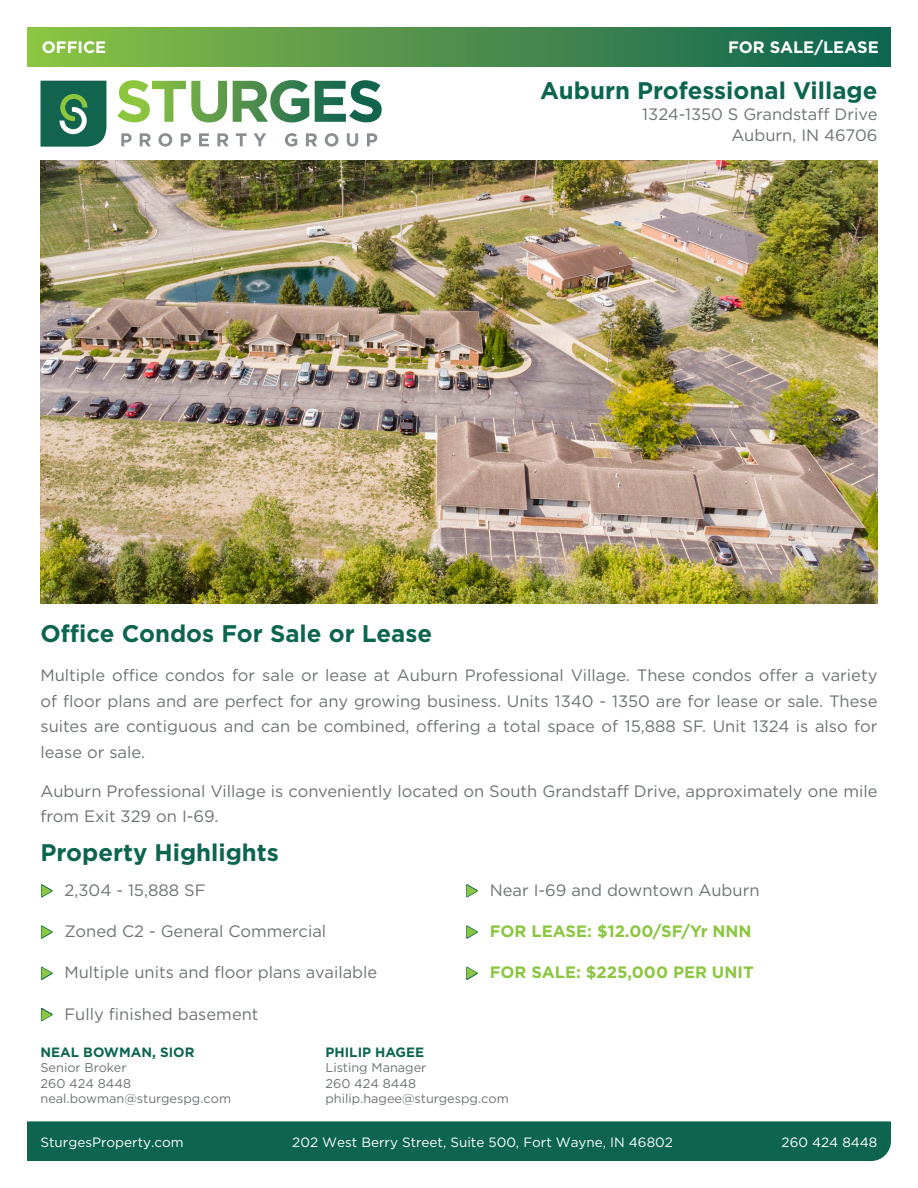
<style>
.page{position:relative;width:918px;height:1188px;background:#fff}
.page>*{position:absolute;margin:0;border:0;box-sizing:border-box;transform-origin:0 0}
.t1{font:700 24px "Gotham";color:#0d6550}
.t2{font:16.5px/25.5px "Gotham";color:#6f7274;text-align:right}
.t3{font:700 16.5px "Gotham";color:#8bc640}
.t4{font:700 16.5px "Gotham";color:#fff}
.t5{font:13.5px "Gotham";color:#fff}
.t6{font:700 13.5px "Gotham";color:#0d6550}
.t7{font:12.75px/15.3px "Gotham";color:#6f7274}
</style>
<div class="page">
<div style="left:27px;top:1121px;width:864px;height:40px;background:#0d6550"></div>
<div style="left:27px;top:27px;width:864px;height:40px;background:linear-gradient(to right,#8dc145,#0d6153)"></div>
<svg style="left:40px;top:81px;width:66px;height:66px;background:#2e775c"></svg>
<svg style="left:121px;top:133px;width:11px;height:13px"></svg>
<svg style="left:140px;top:133px;width:11px;height:13px"></svg>
<svg style="left:158px;top:133px;width:14px;height:14px"></svg>
<svg style="left:181px;top:133px;width:10px;height:13px"></svg>
<svg style="left:199px;top:133px;width:10px;height:13px"></svg>
<svg style="left:217px;top:133px;width:12px;height:13px"></svg>
<svg style="left:236px;top:133px;width:11px;height:13px"></svg>
<svg style="left:253px;top:133px;width:13px;height:13px"></svg>
<svg style="left:285px;top:133px;width:12px;height:14px"></svg>
<svg style="left:306px;top:133px;width:11px;height:13px"></svg>
<svg style="left:325px;top:133px;width:14px;height:14px"></svg>
<svg style="left:347px;top:133px;width:11px;height:14px"></svg>
<svg style="left:367px;top:133px;width:10px;height:13px"></svg>
<svg style="left:117px;top:80px;width:265px;height:43px"></svg>
<img style="left:40px;top:160px;width:838px;height:444px">
<p class="t4" style="left:42px;top:37px;width:66px">OFFICE</p>
<p class="t4" style="left:728px;top:37px;width:152px">FOR SALE/LEASE</p>
<h1 class="t1" style="left:540px;top:75px;width:339px">Auburn Professional Village</h1>
<p class="t2" style="left:642px;top:104px;width:237px;line-height:21px">1324-1350 S Grandstaff Drive<br>Auburn, IN 46706</p>
<h1 class="t1" style="left:40px;top:618px;width:393px">Office Condos For Sale or Lease</h1>
<p class="t2" style="left:40px;top:662px;width:839px;text-align:justify">Multiple office condos for sale or lease at Auburn Professional Village. These condos offer a variety of floor plans and are perfect for any growing business. Units 1340 - 1350 are for lease or sale. These suites are contiguous and can be combined, offering a total space of 15,888 SF. Unit 1324 is also for lease or sale.</p>
<p class="t2" style="left:40px;top:778px;width:839px;text-align:left">Auburn Professional Village is conveniently located on South Grandstaff Drive, approximately one mile from Exit 329 on I-69.</p>
<h1 class="t1" style="left:40px;top:837px;width:240px">Property Highlights</h1>
<p class="t2" style="left:64px;top:877px;width:143px">2,304 - 15,888 SF</p>
<p class="t2" style="left:64px;top:918px;width:263px">Zoned C2 - General Commercial</p>
<p class="t2" style="left:64px;top:960px;width:314px">Multiple units and floor plans available</p>
<p class="t2" style="left:64px;top:1001px;width:196px">Fully finished basement</p>
<p class="t2" style="left:490px;top:877px;width:271px">Near I-69 and downtown Auburn</p>
<p class="t3" style="left:490px;top:920px;width:263px">FOR LEASE: $12.00/SF/Yr NNN</p>
<p class="t3" style="left:490px;top:962px;width:265px">FOR SALE: $225,000 PER UNIT</p>
<p class="t6" style="left:40px;top:1043px;width:155px">NEAL BOWMAN, SIOR</p>
<p class="t7" style="left:40px;top:1060px;width:192px">Senior Broker<br>260 424 8448 neal.bowman@sturgespg.com</p>
<p class="t6" style="left:326px;top:1043px;width:100px">PHILIP HAGEE</p>
<p class="t7" style="left:326px;top:1060px;width:185px">Listing Manager<br>260 424 8448 philip.hagee@sturgespg.com</p>
<p class="t5" style="left:40px;top:1133px;width:145px">SturgesProperty.com</p>
<p class="t5" style="left:292px;top:1133px;width:382px">202 West Berry Street, Suite 500, Fort Wayne, IN 46802</p>
<p class="t5" style="left:782px;top:1133px;width:97px">260 424 8448</p>
</div>
